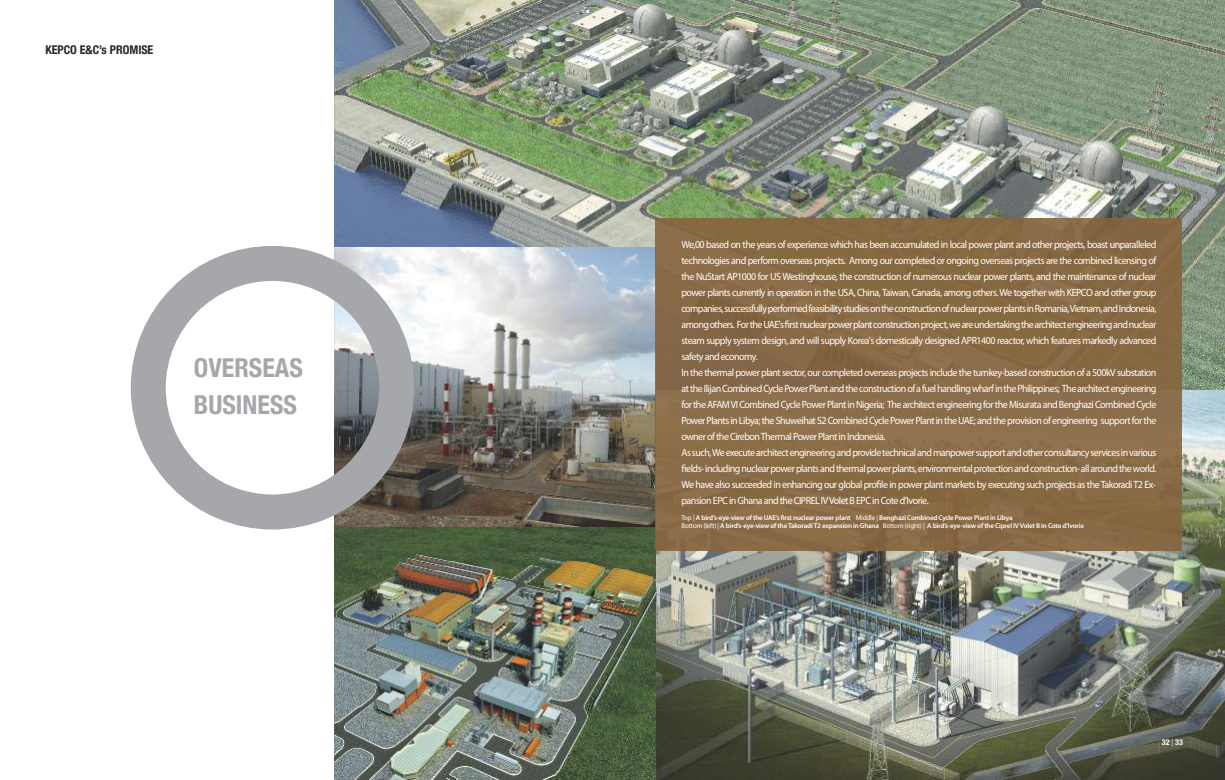
<style>
.page{position:relative;width:1225px;height:780px;background:#fff}
.page>*{position:absolute;margin:0;border:0;box-sizing:border-box;transform-origin:0 0}
.t1{font:700 condensed 26px/37px "Helvetica Neue";color:#a5a7ab}
.t2{font:700 condensed 12px "Helvetica Neue";color:#272627}
.t3{font:10.5px/16px "Myriad Pro";letter-spacing:-.05em;color:#fff;scale:.95 1}
.t4{font:700 condensed 8px "Helvetica Neue";color:#fff}
.t5{font:600 7px/8px "Myriad Pro";letter-spacing:-.025em;color:#fff}
.s1{font-weight:400}
.s2{font-weight:300;font-stretch:normal}
</style>
<div class="page">
<img style="left:334px;top:0;width:891px;height:391px">
<img style="left:655px;top:391px;width:570px;height:389px">
<img style="left:414px;top:248px;width:241px;height:279px">
<img style="left:334px;top:527px;width:321px;height:253px">
<div style="left:655px;top:218px;width:526px;height:333px;background:#886a46"></div>
<svg style="left:131px;top:246px;width:283px;height:283px"></svg>
<p class="t2" style="left:45px;top:43px;width:109px">KEPCO E&amp;C’s PROMISE</p>
<h1 class="t1" style="left:194px;top:349px;width:110px">OVERSEAS<br>BUSINESS</h1>
<p class="t3" style="left:681px;top:237px;width:501px">We,00 based on the years of experience which has been accumulated in local power plant and other projects, boast unparalleled technologies and perform overseas projects. Among our completed or ongoing overseas projects are the combined licensing of the NuStart AP1000 for US Westinghouse, the construction of numerous nuclear power plants, and the maintenance of nuclear power plants currently in operation in the USA, China, Taiwan, Canada, among others. We together with KEPCO and other group companies,successfullyperformedfeasibilitystudiesontheconstructionofnuclearpowerplantsinRomania,Vietnam,andIndonesia, amongothers. FortheUAE'sfirstnuclearpowerplantconstructionproject,weareundertakingthearchitectengineeringandnuclear steam supply system design, and will supply Korea's domestically designed APR1400 reactor, which features markedly advanced safety and economy.<br>In the thermal power plant sector, our completed overseas projects include the turnkey-based construction of a 500kV substation attheIlijanCombinedCyclePowerPlantandtheconstructionofafuelhandlingwharfinthePhilippines; Thearchitectengineering for the AFAMVI Combined Cycle Power Plant in Nigeria; The architect engineering for the Misurata and Benghazi Combined Cycle Power Plants in Libya; the Shuweihat S2 Combined Cycle Power Plant in the UAE; and the provision of engineering support for the owner of the CirebonThermal Power Plant in Indonesia.<br>Assuch,Weexecutearchitectengineeringandprovidetechnicalandmanpowersupportandotherconsultancyservicesinvarious fields-includingnuclearpowerplantsandthermalpowerplants,environmentalprotectionandconstruction-allaroundtheworld.<br>We have also succeeded in enhancing our global profile in power plant markets by executing such projects as theTakoradiT2 Ex&shy;pansion EPC in Ghana and the CIPREL IVVolet B EPC in Cote d’Ivorie.</p>
<p class="t5" style="left:681px;top:514px;width:404px"><span class="s1">Top |</span> A bird’s-eye-view of the UAE’s first nuclear power plant <span class="s1">Middle |</span> Benghazi Combined Cycle Power Plant in Libya<br><span class="s1">Bottom (left) |</span> A bird’s-eye-view of theTakoradiT2 expansion in Ghana <span class="s1">Bottom (right) |</span> A bird’s-eye-view of the Ciprel IVVolet B in Cote d’lvorie</p>
<p class="t4" style="left:1162px;top:737px;width:22px">32 <span class="s2">|</span> 33</p>
</div>
